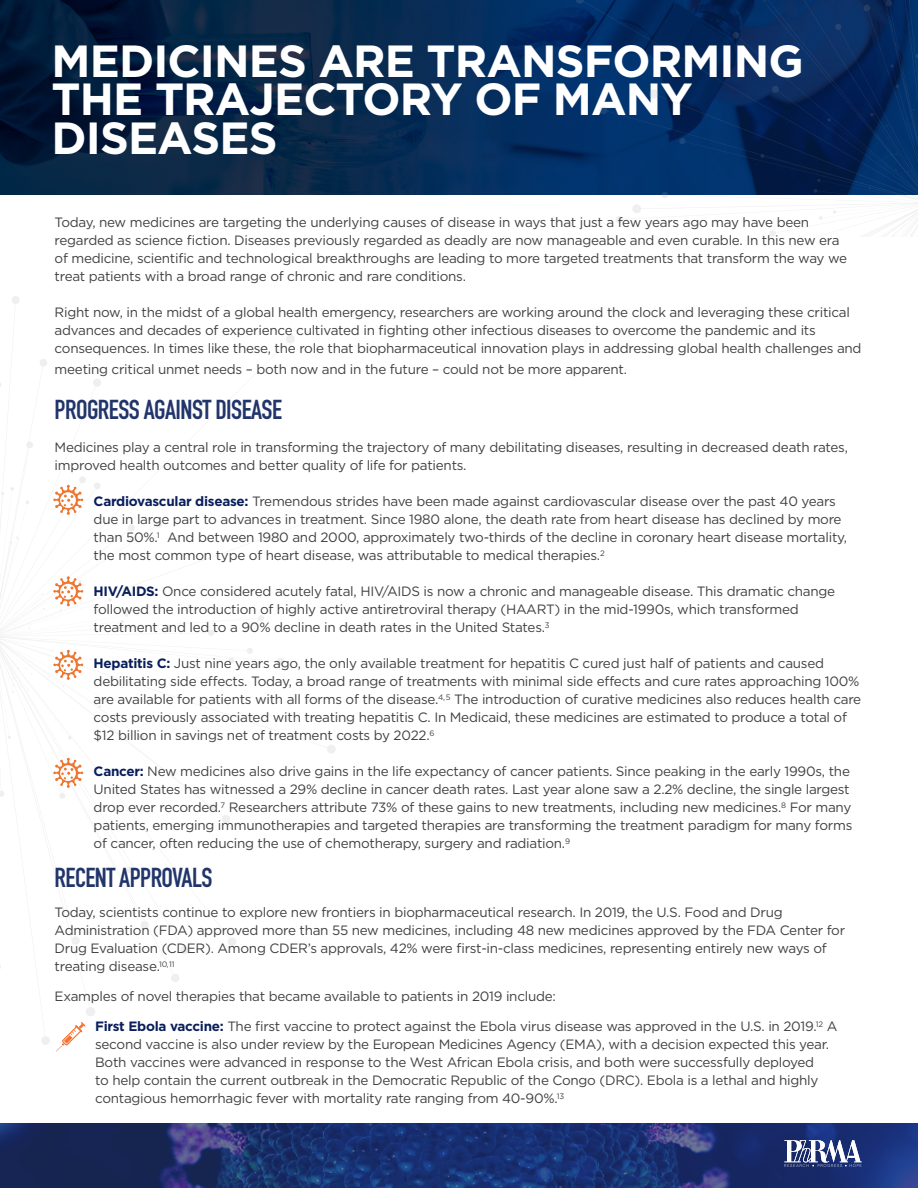
<style>
.page{position:relative;width:918px;height:1188px;background:#fff}
.page>*{position:absolute;margin:0;border:0;box-sizing:border-box;transform-origin:0 0}
.t1{font:700 45px/38.4px "Gotham";letter-spacing:-.02em;color:#fff}
.t2{font:700 27px "DIN Condensed";letter-spacing:-.02em;color:#22356b}
.t3{font:13.5px/18px "Gotham";letter-spacing:-.02em;color:#414042}
.s1{font-weight:700;color:#091e5b}
</style>
<div class="page">
<div style="left:11px;top:296px;width:9px;height:8px;background:#efefef;border-radius:50%"></div>
<img style="left:0;top:1123px;width:918px;height:65px">
<svg style="left:784px;top:1140px;width:78px;height:27px"></svg>
<img style="left:0;top:0;width:579px;height:195px">
<svg style="left:579px;top:0;width:16px;height:195px;background:#002f69"></svg>
<svg style="left:575px;top:0;width:10px;height:4px"></svg>
<svg style="left:595px;top:0;width:323px;height:237px"></svg>
<svg style="left:0;top:300px;width:336px;height:751px"></svg>
<h1 class="t1" style="left:52px;top:42px;width:753px">MEDICINES ARE TRANSFORMING<br>THE TRAJECTORY OF MANY<br>DISEASES</h1>
<p class="t3" style="left:55px;top:213px;width:794px">Today, new medicines are targeting the underlying causes of disease in ways that just a few years ago may have been regarded as science fiction. Diseases previously regarded as deadly are now manageable and even curable. In this new era of medicine, scientific and technological breakthroughs are leading to more targeted treatments that transform the way we treat patients with a broad range of chronic and rare conditions.</p>
<p class="t3" style="left:55px;top:303px;width:808px">Right now, in the midst of a global health emergency, researchers are working around the clock and leveraging these critical advances and decades of experience cultivated in fighting other infectious diseases to overcome the pandemic and its consequences. In times like these, the role that biopharmaceutical innovation plays in addressing global health challenges and</p>
<p class="t3" style="left:55px;top:360px;width:574px">meeting critical unmet needs – both now and in the future – could not be more apparent.</p>
<h2 class="t2" style="left:55px;top:392px;width:229px">PROGRESS AGAINST DISEASE</h2>
<p class="t3" style="left:55px;top:438px;width:795px">Medicines play a central role in transforming the trajectory of many debilitating diseases, resulting in decreased death rates, improved health outcomes and better quality of life for patients.</p>
<p class="t3" style="left:94px;top:492px;width:755px"><span class="s1">Cardiovascular disease:</span> Tremendous strides have been made against cardiovascular disease over the past 40 years due in large part to advances in treatment. Since 1980 alone, the death rate from heart disease has declined by more than 50%.<sup>1</sup> And between 1980 and 2000, approximately two-thirds of the decline in coronary heart disease mortality, the most common type of heart disease, was attributable to medical therapies.<sup>2</sup></p>
<p class="t3" style="left:94px;top:582px;width:743px"><span class="s1">HIV/AIDS:</span> Once considered acutely fatal, HIV/AIDS is now a chronic and manageable disease. This dramatic change followed the introduction of highly active antiretroviral therapy (HAART) in the mid-1990s, which transformed treatment and led to a 90% decline in death rates in the United States.<sup>3</sup></p>
<p class="t3" style="left:94px;top:654px;width:769px"><span class="s1">Hepatitis C:</span> Just nine years ago, the only available treatment for hepatitis C cured just half of patients and caused debilitating side effects. Today, a broad range of treatments with minimal side effects and cure rates approaching 100% are available for patients with all forms of the disease.<sup>4,5</sup> The introduction of curative medicines also reduces health care costs previously associated with treating hepatitis C. In Medicaid, these medicines are estimated to produce a total of $12 billion in savings net of treatment costs by 2022.<sup>6</sup></p>
<p class="t3" style="left:94px;top:762px;width:760px"><span class="s1">Cancer:</span> New medicines also drive gains in the life expectancy of cancer patients. Since peaking in the early 1990s, the United States has witnessed a 29% decline in cancer death rates. Last year alone saw a 2.2% decline, the single largest drop ever recorded.<sup>7</sup> Researchers attribute 73% of these gains to new treatments, including new medicines.<sup>8</sup> For many patients, emerging immunotherapies and targeted therapies are transforming the treatment paradigm for many forms of cancer, often reducing the use of chemotherapy, surgery and radiation.<sup>9</sup></p>
<h2 class="t2" style="left:55px;top:860px;width:159px">RECENT APPROVALS</h2>
<p class="t3" style="left:55px;top:903px;width:792px">Today, scientists continue to explore new frontiers in biopharmaceutical research. In 2019, the U.S. Food and Drug Administration (FDA) approved more than 55 new medicines, including 48 new medicines approved by the FDA Center for Drug Evaluation (CDER). Among CDER’s approvals, 42% were first-in-class medicines, representing entirely new ways of treating disease.<sup>10,11</sup></p>
<p class="t3" style="left:55px;top:987px;width:503px">Examples of novel therapies that became available to patients in 2019 include:</p>
<p class="t3" style="left:95px;top:1017px;width:744px"><span class="s1">First Ebola vaccine:</span> The first vaccine to protect against the Ebola virus disease was approved in the U.S. in 2019.<sup>12</sup> A second vaccine is also under review by the European Medicines Agency (EMA), with a decision expected this year.<br>Both vaccines were advanced in response to the West African Ebola crisis, and both were successfully deployed<br>to help contain the current outbreak in the Democratic Republic of the Congo (DRC). Ebola is a lethal and highly contagious hemorrhagic fever with mortality rate ranging from 40-90%.<sup>13</sup></p>
</div>
